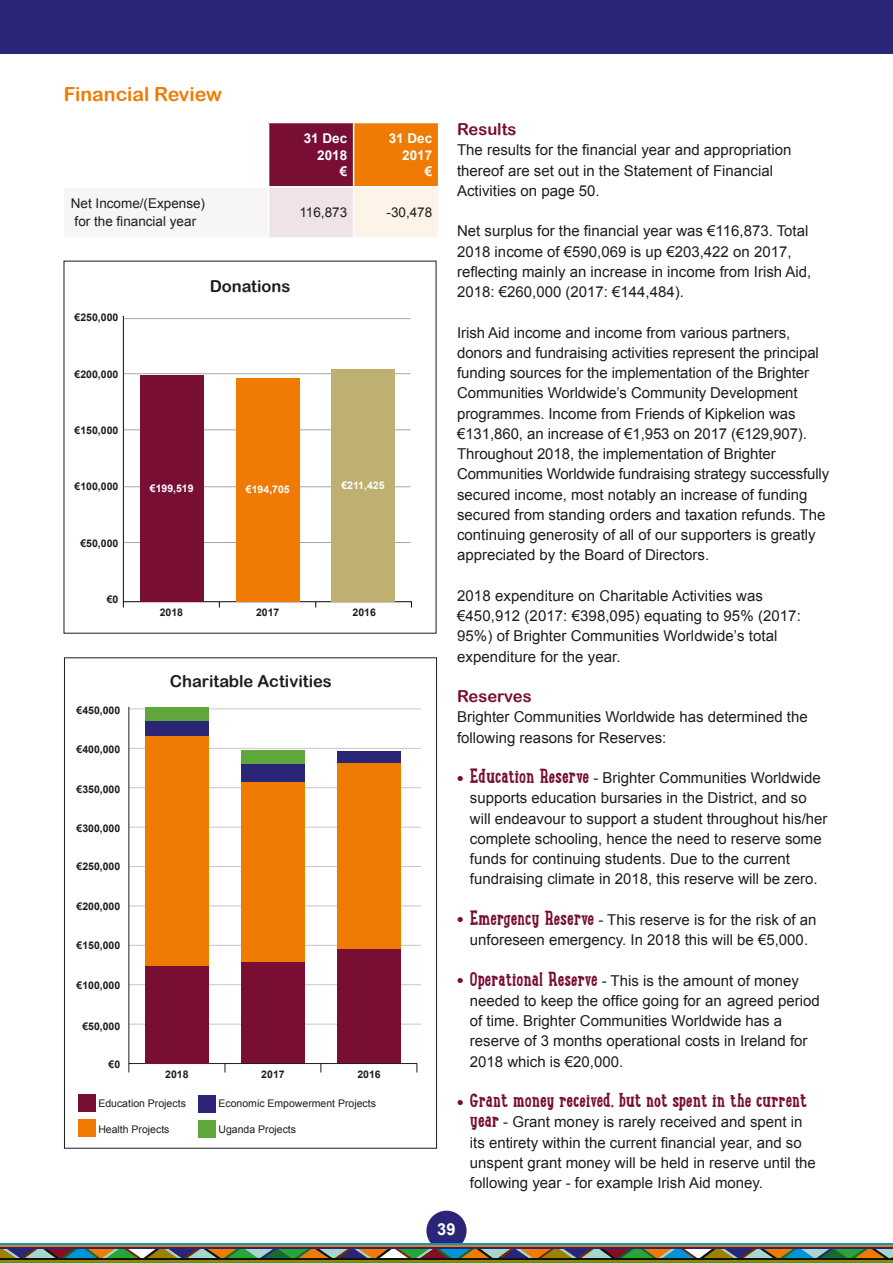
<style>
.page{position:relative;width:893px;height:1263px;background:#fff}
.page>*{position:absolute;margin:0;border:0;box-sizing:border-box;transform-origin:0 0}
.t1{font:700 19.5px "Lunch Box Slab";color:#780e33}
.Sub-heading_orange{font:19.5px "Arial Rounded MT Bold";color:#ef7b05}
.Sub-head_smaller{font:16.5px "Arial Rounded MT Bold";color:#1d1d1b}
.Sub-head_smaller-2{font:16.5px "Arial Rounded MT Bold";color:#780e33}
.t2{font:700 16.5px "Arial";color:#fff}
.Sub-head_smaller-3{font:15px/20.2px "Arial";color:#1d1d1b}
.t3{font:13.5px/18px "Arial";color:#1d1d1b}
.t4{font:700 13.5px "Arial";color:#fff}
.Captions{font:700 10.5px "Arial";color:#1d1d1b}
.t5{font:10.5px "Arial";color:#1d1d1b}
.Captions-2{font:700 10.5px "Arial";color:#fff}
.s1{font-family:"Arial Rounded MT Bold";font-size:18px;color:#780e33}
.s2{font-family:"Lunch Box Slab";font-weight:700;font-size:19.5px;color:#780e33}
.s3{font-family:"Arial Rounded MT Bold";font-weight:400;font-size:18px}
</style>
<div class="page">
<div style="left:426px;top:1211px;width:41px;height:40px;background:#2b2577;border-radius:50%"></div>
<div style="left:0;top:0;width:893px;height:54px;background:#2b2577"></div>
<svg style="left:0;top:1248px;width:893px;height:10px;background:#6f7a63"></svg>
<hr style="left:0;top:1243px;width:893px;height:2px;background:#0095d6">
<hr style="left:0;top:1245px;width:893px;height:2px;background:#ef7b05">
<hr style="left:0;top:1258px;width:893px;height:2px;background:#091408">
<hr style="left:0;top:1260px;width:893px;height:2px;background:#9c8200">
<hr style="left:0;top:1247px;width:893px;height:1px;background:#2b2577">
<hr style="left:0;top:1262px;width:893px;height:1px;background:#27a536">
<div style="left:269px;top:123px;width:85px;height:64px;background:#780e33"></div>
<div style="left:354px;top:123px;width:85px;height:64px;background:#ef7b05"></div>
<div style="left:64px;top:187px;width:205px;height:51px;background:#f6f6f6"></div>
<div style="left:269px;top:187px;width:85px;height:51px;background:#efe3e6"></div>
<div style="left:354px;top:187px;width:85px;height:51px;background:#fef3e9"></div>
<hr style="left:353px;top:123px;width:1px;height:63px;background:#fff">
<hr style="left:438px;top:123px;width:1px;height:63px;background:#fff">
<hr style="left:269px;top:186px;width:85px;height:2px;background:#fff">
<hr style="left:354px;top:186px;width:85px;height:2px;background:#fff">
<hr style="left:353px;top:188px;width:1px;height:49px;background:#fff">
<hr style="left:438px;top:188px;width:1px;height:49px;background:#fff">
<hr style="left:269px;top:237px;width:85px;height:2px;background:#fff">
<hr style="left:354px;top:237px;width:85px;height:2px;background:#fff">
<hr style="left:64px;top:186px;width:205px;height:2px;background:#fff">
<hr style="left:268px;top:188px;width:1px;height:49px;background:#fff">
<hr style="left:64px;top:237px;width:205px;height:2px;background:#fff">
<svg style="left:123px;top:315px;width:289px;height:293px"></svg>
<hr style="left:124px;top:318px;width:287px;height:1px;background:#a5a7a1">
<hr style="left:124px;top:373px;width:287px;height:1px;background:#a5a7a1">
<hr style="left:124px;top:430px;width:287px;height:1px;background:#a5a7a1">
<hr style="left:124px;top:486px;width:287px;height:1px;background:#a5a7a1">
<hr style="left:124px;top:542px;width:287px;height:1px;background:#a5a7a1">
<div style="left:236px;top:378px;width:64px;height:223px;background:#ef7b05"></div>
<div style="left:331px;top:369px;width:64px;height:232px;background:#beb071"></div>
<div style="left:140px;top:375px;width:64px;height:226px;background:#780e33"></div>
<div style="left:78px;top:1094px;width:17px;height:17px;background:#780e33"></div>
<div style="left:199px;top:1095px;width:17px;height:17px;background:#2b2577"></div>
<div style="left:78px;top:1120px;width:17px;height:17px;background:#ef7b05"></div>
<div style="left:199px;top:1121px;width:17px;height:17px;background:#60a73b"></div>
<hr style="left:129px;top:1024px;width:292px;height:1px;background:#c6c6c6">
<hr style="left:129px;top:984px;width:292px;height:1px;background:#c6c6c6">
<hr style="left:129px;top:945px;width:292px;height:1px;background:#c6c6c6">
<hr style="left:129px;top:906px;width:292px;height:1px;background:#c6c6c6">
<hr style="left:129px;top:866px;width:292px;height:1px;background:#c6c6c6">
<hr style="left:129px;top:827px;width:292px;height:1px;background:#c6c6c6">
<hr style="left:129px;top:787px;width:292px;height:1px;background:#c6c6c6">
<hr style="left:129px;top:748px;width:292px;height:1px;background:#c6c6c6">
<hr style="left:129px;top:709px;width:292px;height:1px;background:#c6c6c6">
<div style="left:241px;top:750px;width:64px;height:14px;background:#60a73b"></div>
<div style="left:241px;top:764px;width:64px;height:18px;background:#2b2577"></div>
<div style="left:241px;top:782px;width:64px;height:180px;background:#ef7b05"></div>
<div style="left:241px;top:962px;width:64px;height:101px;background:#780e33"></div>
<div style="left:337px;top:751px;width:64px;height:12px;background:#2b2577"></div>
<div style="left:337px;top:763px;width:64px;height:186px;background:#ef7b05"></div>
<div style="left:337px;top:949px;width:64px;height:114px;background:#780e33"></div>
<hr style="left:128px;top:707px;width:1px;height:365px;background:#1d1d1b">
<svg style="left:128px;top:1063px;width:290px;height:10px"></svg>
<div style="left:145px;top:730px;width:64px;height:236px;background:#ef7b05"></div>
<div style="left:145px;top:966px;width:64px;height:98px;background:#780e33"></div>
<div style="left:145px;top:707px;width:64px;height:14px;background:#60a73b"></div>
<div style="left:145px;top:721px;width:64px;height:14px;background:#2b2577"></div>
<p class="Sub-heading_orange" style="left:64px;top:82px;width:160px">Financial Review</p>
<p class="t4" style="left:304px;top:129px;width:45px">31 Dec</p>
<p class="t4" style="left:317px;top:146px;width:32px">2018</p>
<p class="t4" style="left:340px;top:162px;width:9px">€</p>
<p class="t4" style="left:389px;top:129px;width:45px">31 Dec</p>
<p class="t4" style="left:402px;top:146px;width:32px">2017</p>
<p class="t4" style="left:425px;top:162px;width:9px">€</p>
<p class="t3" style="left:71px;top:195px;width:136px">Net Income/(Expense) for the financial year</p>
<p class="t3" style="left:299px;top:204px;width:49px">116,873</p>
<p class="t3" style="left:386px;top:204px;width:47px">-30,478</p>
<p class="Captions" style="left:75px;top:311px;width:45px">€250,000</p>
<p class="Captions" style="left:75px;top:367px;width:45px">€200,000</p>
<p class="Captions" style="left:75px;top:423px;width:45px">€150,000</p>
<p class="Captions" style="left:75px;top:480px;width:45px">€100,000</p>
<p class="Captions" style="left:80px;top:536px;width:39px">€50,000</p>
<p class="Captions" style="left:107px;top:592px;width:13px">€0</p>
<p class="Captions" style="left:77px;top:703px;width:45px">€450,000</p>
<p class="Captions" style="left:77px;top:743px;width:45px">€400,000</p>
<p class="Captions" style="left:77px;top:782px;width:45px">€350,000</p>
<p class="Captions" style="left:77px;top:821px;width:45px">€300,000</p>
<p class="Captions" style="left:77px;top:860px;width:45px">€250,000</p>
<p class="Captions" style="left:77px;top:899px;width:45px">€200,000</p>
<p class="Captions" style="left:77px;top:938px;width:45px">€150,000</p>
<p class="Captions" style="left:77px;top:979px;width:45px">€100,000</p>
<p class="Captions" style="left:82px;top:1019px;width:39px">€50,000</p>
<p class="Captions" style="left:109px;top:1057px;width:13px">€0</p>
<p class="Sub-head_smaller" style="left:210px;top:276px;width:82px">Donations</p>
<p class="Captions-2" style="left:150px;top:481px;width:45px">€199,519</p>
<p class="Captions-2" style="left:246px;top:483px;width:45px">€194,705</p>
<p class="Captions-2" style="left:341px;top:478px;width:45px">€211,425</p>
<p class="Captions" style="left:160px;top:605px;width:25px">2018</p>
<p class="Captions" style="left:256px;top:605px;width:25px">2017</p>
<p class="Captions" style="left:352px;top:605px;width:25px">2016</p>
<p class="Sub-head_smaller" style="left:170px;top:672px;width:164px">Charitable Activities</p>
<p class="Captions" style="left:165px;top:1067px;width:25px">2018</p>
<p class="Captions" style="left:261px;top:1067px;width:25px">2017</p>
<p class="Captions" style="left:357px;top:1067px;width:25px">2016</p>
<p class="t5" style="left:98px;top:1096px;width:89px">Education Projects</p>
<p class="t5" style="left:98px;top:1122px;width:73px">Health Projects</p>
<p class="t5" style="left:218px;top:1096px;width:159px">Economic Empowerment Projects</p>
<p class="t5" style="left:218px;top:1122px;width:79px">Uganda Projects</p>
<p class="Sub-head_smaller-2" style="left:457px;top:119px;width:61px">Results</p>
<p class="Sub-head_smaller-3" style="left:457px;top:140px;width:336px">The results for the financial year and appropriation thereof are set out in the Statement of Financial<br>Activities on page 50.</p>
<p class="Sub-head_smaller-3" style="left:457px;top:221px;width:356px">Net surplus for the financial year was €116,873. Total 2018 income of €590,069 is up €203,422 on 2017, reflecting mainly an increase in income from Irish Aid, 2018: €260,000 (2017: €144,484).</p>
<p class="Sub-head_smaller-3" style="left:457px;top:322px;width:374px">Irish Aid income and income from various partners, donors and fundraising activities represent the principal funding sources for the implementation of the Brighter Communities Worldwide’s Community Development programmes. Income from Friends of Kipkelion was €131,860, an increase of €1,953 on 2017 (€129,907).<br>Throughout 2018, the implementation of Brighter Communities Worldwide fundraising strategy successfully secured income, most notably an increase of funding secured from standing orders and taxation refunds. The continuing generosity of all of our supporters is greatly appreciated by the Board of Directors.</p>
<p class="Sub-head_smaller-3" style="left:457px;top:586px;width:345px">2018 expenditure on Charitable Activities was €450,912 (2017: €398,095) equating to 95% (2017:<br>95%) of Brighter Communities Worldwide’s total expenditure for the year.</p>
<p class="Sub-head_smaller-2" style="left:457px;top:686px;width:76px">Reserves</p>
<p class="Sub-head_smaller-3" style="left:457px;top:707px;width:352px">Brighter Communities Worldwide has determined the following reasons for Reserves:</p>
<p class="Sub-head_smaller-3" style="left:470px;top:768px;width:359px;text-indent:-13px"><span class="s1">•</span> <span class="s2">Education Reserve</span> - Brighter Communities Worldwide supports education bursaries in the District, and so will endeavour to support a student throughout his/her complete schooling, hence the need to reserve some funds for continuing students. Due to the current fundraising climate in 2018, this reserve will be zero.</p>
<p class="Sub-head_smaller-3" style="left:457px;top:910px;width:361px;text-align:center"><span class="s1">•</span> <span class="s2">Emergency Reserve</span> - This reserve is for the risk of an unforeseen emergency. In 2018 this will be €5,000.</p>
<p class="Sub-head_smaller-3" style="left:470px;top:970px;width:351px;text-indent:-13px"><span class="s1">•</span> <span class="s2">Operational Reserve</span> - This is the amount of money needed to keep the office going for an agreed period of time. Brighter Communities Worldwide has a reserve of 3 months operational costs in Ireland for 2018 which is €20,000.</p>
<p class="t1" style="left:457px;top:1086px;width:352px"><span class="s3">•</span> Grant money received, but not spent in the current</p>
<p class="Sub-head_smaller-3" style="left:470px;top:1112px;width:347px"><span class="s2">year</span> - Grant money is rarely received and spent in its entirety within the current financial year, and so unspent grant money will be held in reserve until the following year - for example Irish Aid money.</p>
<p class="t2" style="left:437px;top:1218px;width:20px">39</p>
</div>
